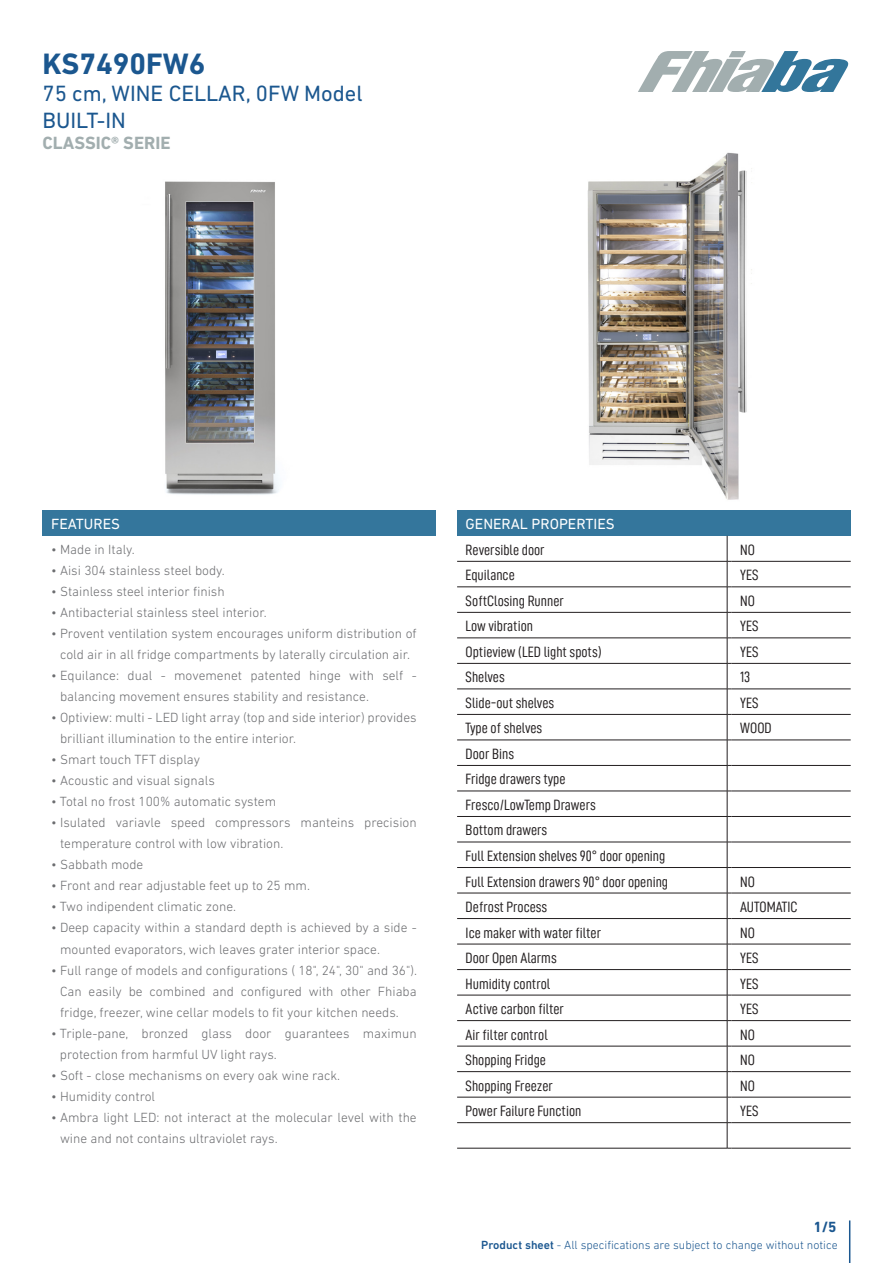
<style>
.page{position:relative;width:893px;height:1263px;background:#fff}
.page>*{position:absolute;margin:0;border:0;box-sizing:border-box;transform-origin:0 0}
.Product_code{font:700 30px "DIN Next LT Pro";color:#1b578f}
.Sigla{font:22.5px "DIN Next LT Pro";color:#1b578f}
.Serie{font:700 18px "DIN Next LT Pro";color:#a2aeaf}
.Lable_tabelle{font:15px "D DIN Condensed";color:#231f20}
.Titolo_fascioni_blu{font:15px "DIN Next LT Pro";color:#fff}
.t1{font:700 15px "DIN Next LT Pro";color:#1b5790}
.Testo_FEATURES{font:300 13.5px/21px "DIN Next LT Pro";color:#6c6d70}
.t2{font:300 12px "DIN Next LT Pro";color:#1b5790}
.s1{font-weight:500}
</style>
<div class="page">
<hr style="left:849px;top:1220px;width:1px;height:43px;background:#1b5790">
<svg style="left:638px;top:51px;width:211px;height:41px"></svg>
<img style="left:165px;top:181px;width:115px;height:314px">
<img style="left:587px;top:152px;width:165px;height:348px">
<div style="left:457px;top:510px;width:394px;height:26px;background:#34769c"></div>
<hr style="left:457px;top:561px;width:270px;height:1px;background:#231f20">
<hr style="left:732px;top:561px;width:119px;height:1px;background:#231f20">
<hr style="left:457px;top:587px;width:270px;height:1px;background:#231f20">
<hr style="left:732px;top:587px;width:119px;height:1px;background:#231f20">
<hr style="left:457px;top:612px;width:270px;height:1px;background:#231f20">
<hr style="left:732px;top:612px;width:119px;height:1px;background:#231f20">
<hr style="left:457px;top:638px;width:270px;height:1px;background:#231f20">
<hr style="left:732px;top:638px;width:119px;height:1px;background:#231f20">
<hr style="left:457px;top:663px;width:270px;height:1px;background:#231f20">
<hr style="left:732px;top:663px;width:119px;height:1px;background:#231f20">
<hr style="left:457px;top:689px;width:270px;height:1px;background:#231f20">
<hr style="left:732px;top:689px;width:119px;height:1px;background:#231f20">
<hr style="left:457px;top:714px;width:270px;height:1px;background:#231f20">
<hr style="left:732px;top:714px;width:119px;height:1px;background:#231f20">
<hr style="left:457px;top:740px;width:270px;height:1px;background:#231f20">
<hr style="left:732px;top:740px;width:119px;height:1px;background:#231f20">
<hr style="left:457px;top:765px;width:270px;height:1px;background:#231f20">
<hr style="left:732px;top:765px;width:119px;height:1px;background:#231f20">
<hr style="left:457px;top:791px;width:270px;height:1px;background:#231f20">
<hr style="left:732px;top:791px;width:119px;height:1px;background:#231f20">
<hr style="left:457px;top:816px;width:270px;height:1px;background:#231f20">
<hr style="left:732px;top:816px;width:119px;height:1px;background:#231f20">
<hr style="left:457px;top:842px;width:270px;height:1px;background:#231f20">
<hr style="left:732px;top:842px;width:119px;height:1px;background:#231f20">
<hr style="left:457px;top:918px;width:270px;height:1px;background:#231f20">
<hr style="left:732px;top:918px;width:119px;height:1px;background:#231f20">
<hr style="left:457px;top:944px;width:270px;height:1px;background:#231f20">
<hr style="left:732px;top:944px;width:119px;height:1px;background:#231f20">
<hr style="left:457px;top:969px;width:270px;height:1px;background:#231f20">
<hr style="left:732px;top:969px;width:119px;height:1px;background:#231f20">
<hr style="left:457px;top:995px;width:270px;height:1px;background:#231f20">
<hr style="left:732px;top:995px;width:119px;height:1px;background:#231f20">
<hr style="left:457px;top:1020px;width:270px;height:1px;background:#231f20">
<hr style="left:732px;top:1020px;width:119px;height:1px;background:#231f20">
<hr style="left:457px;top:1046px;width:270px;height:1px;background:#231f20">
<hr style="left:732px;top:1046px;width:119px;height:1px;background:#231f20">
<hr style="left:457px;top:1071px;width:270px;height:1px;background:#231f20">
<hr style="left:732px;top:1071px;width:119px;height:1px;background:#231f20">
<hr style="left:457px;top:1097px;width:270px;height:1px;background:#231f20">
<hr style="left:732px;top:1097px;width:119px;height:1px;background:#231f20">
<hr style="left:457px;top:1148px;width:270px;height:1px;background:#231f20">
<hr style="left:732px;top:1148px;width:119px;height:1px;background:#231f20">
<hr style="left:457px;top:867px;width:270px;height:1px;background:#231f20">
<hr style="left:732px;top:867px;width:119px;height:1px;background:#231f20">
<hr style="left:457px;top:893px;width:270px;height:1px;background:#231f20">
<hr style="left:732px;top:893px;width:119px;height:1px;background:#231f20">
<hr style="left:457px;top:1122px;width:270px;height:1px;background:#231f20">
<svg style="left:727px;top:536px;width:5px;height:613px"></svg>
<hr style="left:732px;top:1122px;width:119px;height:1px;background:#231f20">
<div style="left:43px;top:510px;width:393px;height:26px;background:#34769c"></div>
<p class="Product_code" style="left:43px;top:46px;width:164px">KS7490FW6</p>
<p class="Sigla" style="left:43px;top:80px;width:322px">75 cm, WINE CELLAR, 0FW Model</p>
<p class="Sigla" style="left:43px;top:107px;width:85px">BUILT-IN</p>
<p class="Serie" style="left:43px;top:132px;width:130px">CLASSIC® SERIE</p>
<p class="Titolo_fascioni_blu" style="left:51px;top:515px;width:71px">FEATURES</p>
<p class="Testo_FEATURES" style="left:51px;top:539px;width:85px">• Made in Italy.</p>
<p class="Testo_FEATURES" style="left:51px;top:560px;width:175px">• Aisi 304 stainless steel body.</p>
<p class="Testo_FEATURES" style="left:51px;top:581px;width:175px">• Stainless steel interior finish</p>
<p class="Testo_FEATURES" style="left:51px;top:602px;width:217px">• Antibacterial stainless steel interior.</p>
<p class="Testo_FEATURES" style="left:51px;top:623px;width:367px;text-align:center">• Provent ventilation system encourages uniform distribution of cold air in all fridge compartments by laterally circulation air.</p>
<p class="Testo_FEATURES" style="left:60px;top:665px;width:358px;text-indent:-9px">• Equilance: dual - movemenet patented hinge with self - balancing movement ensures stability and resistance.</p>
<p class="Testo_FEATURES" style="left:60px;top:707px;width:358px;text-indent:-9px">• Optiview: multi - LED light array (top and side interior) provides brilliant illumination to the entire interior.</p>
<p class="Testo_FEATURES" style="left:51px;top:749px;width:151px">• Smart touch TFT display</p>
<p class="Testo_FEATURES" style="left:51px;top:770px;width:165px">• Acoustic and visual signals</p>
<p class="Testo_FEATURES" style="left:51px;top:791px;width:227px">• Total no frost 100% automatic system</p>
<p class="Testo_FEATURES" style="left:60px;top:812px;width:358px;text-indent:-9px">• Isulated variavle speed compressors manteins precision temperature control with low vibration.</p>
<p class="Testo_FEATURES" style="left:51px;top:854px;width:94px">• Sabbath mode</p>
<p class="Testo_FEATURES" style="left:51px;top:875px;width:260px">• Front and rear adjustable feet up to 25 mm.</p>
<p class="Testo_FEATURES" style="left:51px;top:896px;width:187px">• Two indipendent climatic zone.</p>
<p class="Testo_FEATURES" style="left:60px;top:917px;width:358px;text-indent:-9px">• Deep capacity within a standard depth is achieved by a side - mounted evaporators, wich leaves grater interior space.</p>
<p class="Testo_FEATURES" style="left:60px;top:959px;width:358px;text-align:justify;text-indent:-9px">• Full range of models and configurations ( 18", 24", 30" and 36").<br>Can easily be combined and configured with other Fhiaba fridge, freezer, wine cellar models to fit your kitchen needs.</p>
<p class="Testo_FEATURES" style="left:60px;top:1022px;width:358px;text-indent:-9px">• Triple-pane, bronzed glass door guarantees maximun protection from harmful UV light rays.</p>
<p class="Testo_FEATURES" style="left:51px;top:1064px;width:291px">• Soft - close mechanisms on every oak wine rack.</p>
<p class="Testo_FEATURES" style="left:51px;top:1085px;width:106px">• Humidity control</p>
<p class="Testo_FEATURES" style="left:60px;top:1106px;width:358px;text-indent:-9px">• Ambra light LED: not interact at the molecular level with the wine and not contains ultraviolet rays.</p>
<p class="Titolo_fascioni_blu" style="left:466px;top:515px;width:151px">GENERAL PROPERTIES</p>
<p class="Lable_tabelle" style="left:466px;top:541px;width:80px">Reversible door</p>
<p class="Lable_tabelle" style="left:740px;top:541px;width:16px">NO</p>
<p class="Lable_tabelle" style="left:466px;top:567px;width:51px">Equilance</p>
<p class="Lable_tabelle" style="left:740px;top:567px;width:20px">YES</p>
<p class="Lable_tabelle" style="left:466px;top:592px;width:100px">SoftClosing Runner</p>
<p class="Lable_tabelle" style="left:740px;top:592px;width:16px">NO</p>
<p class="Lable_tabelle" style="left:466px;top:618px;width:69px">Low vibration</p>
<p class="Lable_tabelle" style="left:740px;top:618px;width:20px">YES</p>
<p class="Lable_tabelle" style="left:466px;top:643px;width:138px">Optieview (LED light spots)</p>
<p class="Lable_tabelle" style="left:740px;top:643px;width:20px">YES</p>
<p class="Lable_tabelle" style="left:466px;top:669px;width:41px">Shelves</p>
<p class="Lable_tabelle" style="left:740px;top:669px;width:12px">13</p>
<p class="Lable_tabelle" style="left:466px;top:694px;width:90px">Slide-out shelves</p>
<p class="Lable_tabelle" style="left:740px;top:694px;width:20px">YES</p>
<p class="Lable_tabelle" style="left:466px;top:720px;width:78px">Type of shelves</p>
<p class="Lable_tabelle" style="left:740px;top:720px;width:33px">WOOD</p>
<p class="Lable_tabelle" style="left:466px;top:745px;width:50px">Door Bins</p>
<p class="Lable_tabelle" style="left:466px;top:771px;width:101px">Fridge drawers type</p>
<p class="Lable_tabelle" style="left:466px;top:796px;width:132px">Fresco/LowTemp Drawers</p>
<p class="Lable_tabelle" style="left:466px;top:822px;width:83px">Bottom drawers</p>
<p class="Lable_tabelle" style="left:466px;top:847px;width:201px">Full Extension shelves 90° door opening</p>
<p class="Lable_tabelle" style="left:466px;top:873px;width:204px">Full Extension drawers 90° door opening</p>
<p class="Lable_tabelle" style="left:740px;top:873px;width:16px">NO</p>
<p class="Lable_tabelle" style="left:466px;top:899px;width:83px">Defrost Process</p>
<p class="Lable_tabelle" style="left:740px;top:899px;width:59px">AUTOMATIC</p>
<p class="Lable_tabelle" style="left:466px;top:924px;width:137px">Ice maker with water filter</p>
<p class="Lable_tabelle" style="left:740px;top:924px;width:16px">NO</p>
<p class="Lable_tabelle" style="left:466px;top:950px;width:93px">Door Open Alarms</p>
<p class="Lable_tabelle" style="left:740px;top:950px;width:20px">YES</p>
<p class="Lable_tabelle" style="left:466px;top:975px;width:86px">Humidity control</p>
<p class="Lable_tabelle" style="left:740px;top:975px;width:20px">YES</p>
<p class="Lable_tabelle" style="left:466px;top:1001px;width:100px">Active carbon filter</p>
<p class="Lable_tabelle" style="left:740px;top:1001px;width:20px">YES</p>
<p class="Lable_tabelle" style="left:466px;top:1026px;width:84px">Air filter control</p>
<p class="Lable_tabelle" style="left:740px;top:1026px;width:16px">NO</p>
<p class="Lable_tabelle" style="left:466px;top:1052px;width:82px">Shopping Fridge</p>
<p class="Lable_tabelle" style="left:740px;top:1052px;width:16px">NO</p>
<p class="Lable_tabelle" style="left:466px;top:1077px;width:89px">Shopping Freezer</p>
<p class="Lable_tabelle" style="left:740px;top:1077px;width:16px">NO</p>
<p class="Lable_tabelle" style="left:466px;top:1103px;width:117px">Power Failure Function</p>
<p class="Lable_tabelle" style="left:740px;top:1103px;width:20px">YES</p>
<p class="t1" style="left:813px;top:1218px;width:25px">1/5</p>
<p class="t2" style="left:481px;top:1238px;width:358px"><span class="s1">Product sheet</span> - All specifications are subject to change without notice</p>
</div>
